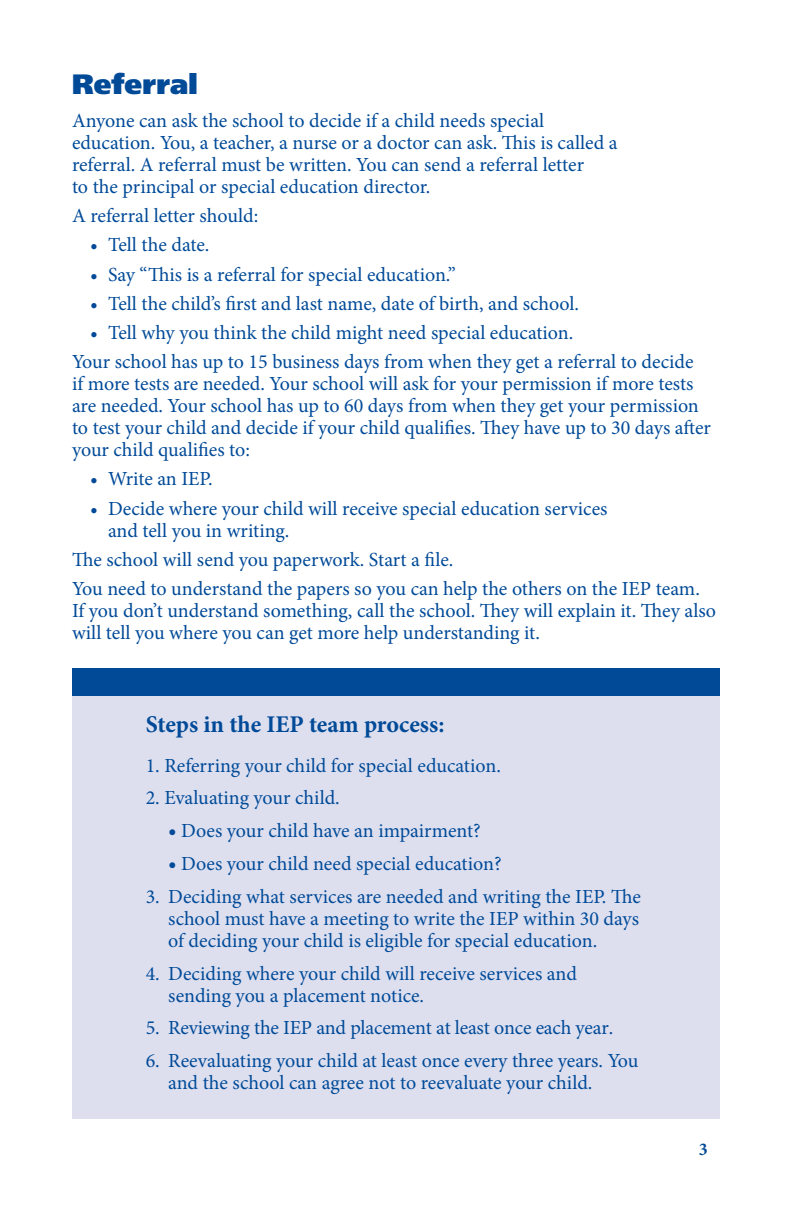
<style>
.page{position:relative;width:792px;height:1224px;background:#fff}
.page>*{position:absolute;margin:0;border:0;box-sizing:border-box;transform-origin:0 0}
.A_head{font:900 28px "Frutiger";color:#004a98}
.sidebar_head{font:700 24px "Minion Pro";color:#004a98}
.Body_text{font:20px/22px "Minion Pro";color:#004a98}
.bl-sidebar{font:20px/22px "Minion Pro";color:#004a98}
.bullet_list{font:20px/22px "Minion Pro";color:#004a98}
.t1{font:700 18px "Minion Pro";color:#004a98}
.s1{font-size:22px}
</style>
<div class="page">
<div style="left:72px;top:668px;width:648px;height:451px;background:#dddfef"></div>
<div style="left:72px;top:668px;width:648px;height:28px;background:#004a98"></div>
<p class="A_head" style="left:72px;top:67px;width:128px">Referral</p>
<p class="Body_text" style="left:72px;top:110px;width:547px">Anyone can ask the school to decide if a child needs special education. You, a teacher, a nurse or a doctor can ask. This is called a referral. A referral must be written. You can send a referral letter<br>to the principal or special education director.</p>
<p class="Body_text" style="left:72px;top:205px;width:188px">A referral letter should:</p>
<p class="Body_text" style="left:90px;top:234px;width:121px">• Tell the date.</p>
<p class="Body_text" style="left:90px;top:263px;width:367px">• Say “This is a referral for special education.”</p>
<p class="Body_text" style="left:90px;top:293px;width:491px">• Tell the child’s first and last name, date of birth, and school.</p>
<p class="Body_text" style="left:90px;top:322px;width:485px">• Tell why you think the child might need special education.</p>
<p class="Body_text" style="left:72px;top:351px;width:641px">Your school has up to 15 business days from when they get a referral to decide<br>if more tests are needed. Your school will ask for your permission if more tests are needed. Your school has up to 60 days from when they get your permission to test your child and decide if your child qualifies. They have up to 30 days after your child qualifies to:</p>
<p class="bullet_list" style="left:90px;top:468px;width:124px">• Write an IEP.</p>
<p class="bullet_list" style="left:108px;top:497px;width:501px;text-indent:-18px">• Decide where your child will receive special education services and tell you in writing.</p>
<p class="Body_text" style="left:72px;top:549px;width:383px">The school will send you paperwork. Start a file.</p>
<p class="Body_text" style="left:72px;top:578px;width:646px">You need to understand the papers so you can help the others on the IEP team.<br>If you don’t understand something, call the school. They will explain it. They also will tell you where you can get more help understanding it.</p>
<p class="sidebar_head" style="left:146px;top:708px;width:300px">Steps in the IEP team process:</p>
<p class="bl-sidebar" style="left:146px;top:754px;width:357px">1. Referring your child for special education.</p>
<p class="bl-sidebar" style="left:146px;top:787px;width:196px">2. Evaluating your child.</p>
<p class="bl-sidebar" style="left:168px;top:820px;width:314px"><span class="s1">•</span> Does your child have an impairment?</p>
<p class="bl-sidebar" style="left:168px;top:853px;width:335px"><span class="s1">•</span> Does your child need special education?</p>
<p class="bl-sidebar" style="left:168px;top:885px;width:474px;text-align:justify;text-indent:-22px">3. Deciding what services are needed and writing the IEP. The school must have a meeting to write the IEP within 30 days of deciding your child is eligible for special education.</p>
<p class="bl-sidebar" style="left:168px;top:962px;width:410px;text-indent:-22px">4. Deciding where your child will receive services and sending you a placement notice.</p>
<p class="bl-sidebar" style="left:146px;top:1017px;width:469px">5. Reviewing the IEP and placement at least once each year.</p>
<p class="bl-sidebar" style="left:168px;top:1050px;width:472px;text-indent:-22px">6. Reevaluating your child at least once every three years. You and the school can agree not to reevaluate your child.</p>
<p class="t1" style="left:699px;top:1136px;width:10px">3</p>
</div>
